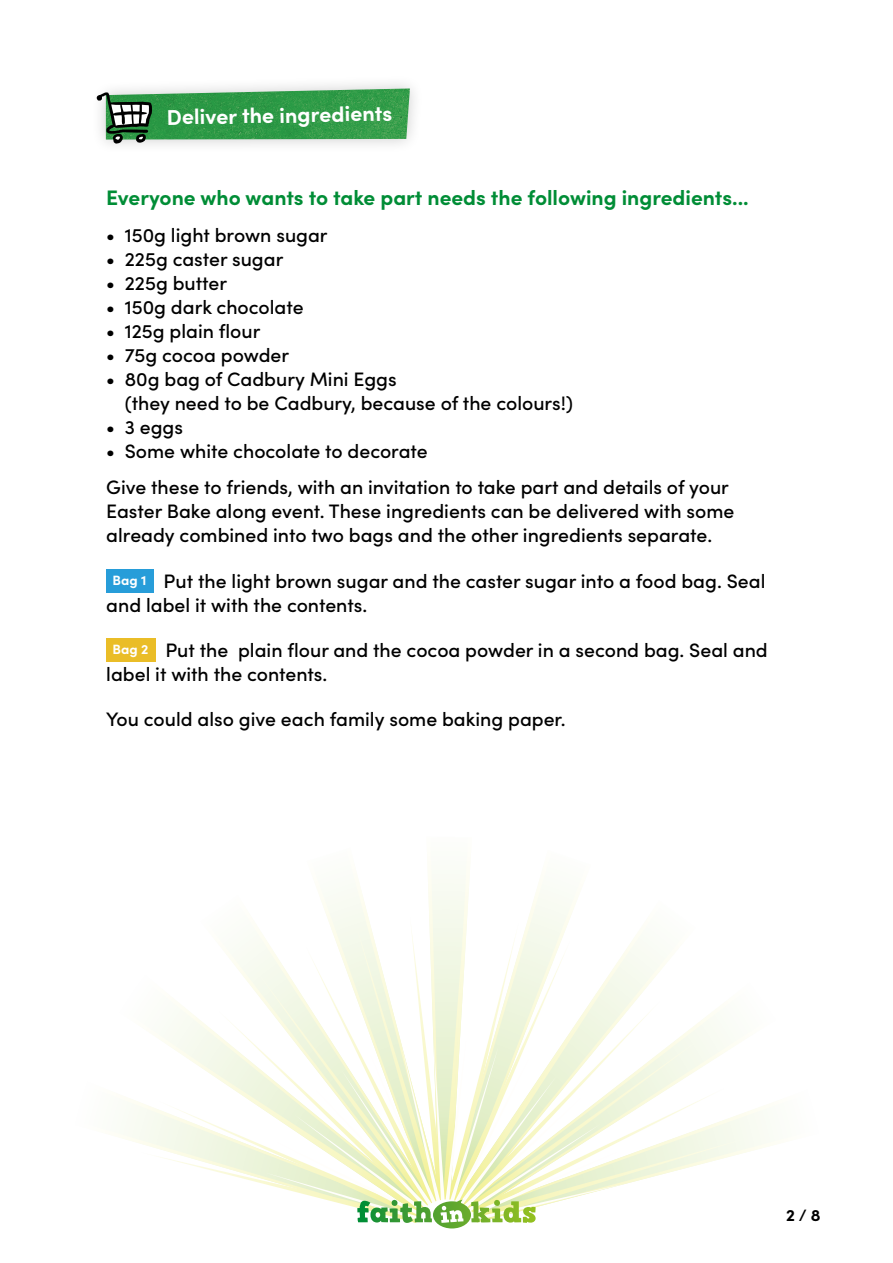
<style>
.page{position:relative;width:893px;height:1263px;background:#fff}
.page>*{position:absolute;margin:0;border:0;box-sizing:border-box;transform-origin:0 0}
.t1{font:700 21.45px "Sofia Pro";color:#fff}
.t2{font:700 21px "Sofia Pro";color:#008d36}
.t3{font:500 19.5px/24px "Sofia Pro";color:#000}
.t4{font:700 16.5px "Sofia Pro";color:#000}
.s1{font-weight:700;font-size:13.5px;color:#fff}
</style>
<div class="page">
<div style="left:106px;top:569px;width:48px;height:23px;background:#279dd9"></div>
<div style="left:106px;top:638px;width:50px;height:23px;background:#eabd27"></div>
<div style="left:91px;top:74px;width:333px;height:80px;background:#000;opacity:.2"></div>
<img style="left:106px;top:88px;width:304px;height:52px">
<svg style="left:97px;top:92px;width:55px;height:52px"></svg>
<svg style="left:118px;top:870px;width:658px;height:359px"></svg>
<p class="t1" style="left:167px;top:101px;width:227px;rotate:-1deg">Deliver the ingredients</p>
<p class="t2" style="left:106px;top:181px;width:644px">Everyone who wants to take part needs the following ingredients...</p>
<p class="t3" style="left:106px;top:222px;width:223px">• 150g light brown sugar</p>
<p class="t3" style="left:106px;top:246px;width:179px">• 225g caster sugar</p>
<p class="t3" style="left:106px;top:270px;width:122px">• 225g butter</p>
<p class="t3" style="left:106px;top:294px;width:199px">• 150g dark chocolate</p>
<p class="t3" style="left:106px;top:318px;width:156px">• 125g plain flour</p>
<p class="t3" style="left:106px;top:342px;width:184px">• 75g cocoa powder</p>
<p class="t3" style="left:125px;top:366px;width:450px;text-indent:-18px">• 80g bag of Cadbury Mini Eggs<br>(they need to be Cadbury, because of the colours!)</p>
<p class="t3" style="left:106px;top:414px;width:78px">• 3 eggs</p>
<p class="t3" style="left:106px;top:431px;width:624px;line-height:36.8px">• Some white chocolate to decorate<br>Give these to friends, with an invitation to take part and details of your</p>
<p class="t3" style="left:106px;top:498px;width:630px">Easter Bake along event. These ingredients can be delivered with some already combined into two bags and the other ingredients separate.</p>
<p class="t3" style="left:106px;top:568px;width:661px;text-indent:6px"><span class="s1">Bag 1</span> Put the light brown sugar and the caster sugar into a food bag. Seal and label it with the contents.</p>
<p class="t3" style="left:106px;top:637px;width:663px;text-indent:6px"><span class="s1">Bag 2</span> Put the plain flour and the cocoa powder in a second bag. Seal and label it with the contents.</p>
<p class="t3" style="left:106px;top:706px;width:461px">You could also give each family some baking paper.</p>
<p class="t4" style="left:786px;top:1203px;width:36px">2 / 8</p>
</div>
